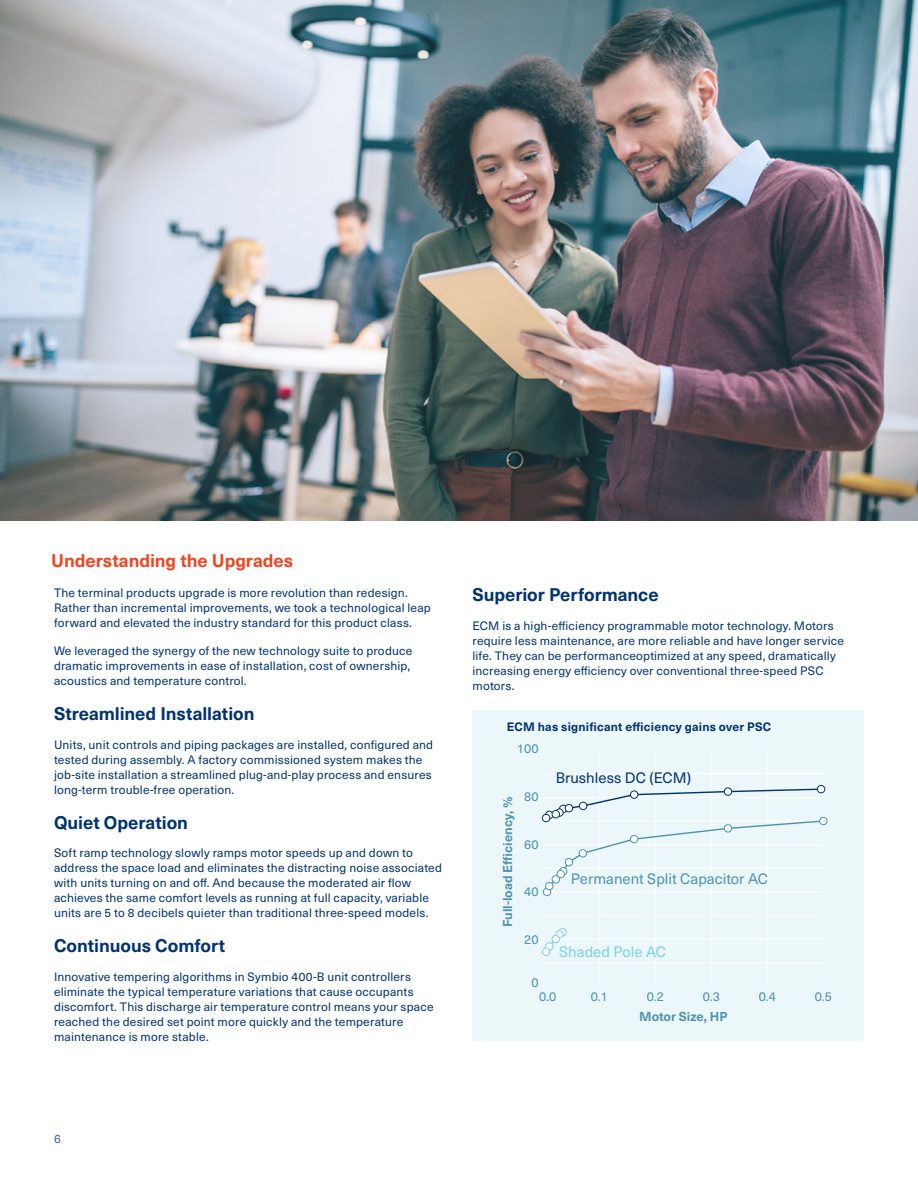
<style>
.page{position:relative;width:918px;height:1188px;background:#fff}
.page>*{position:absolute;margin:0;border:0;box-sizing:border-box;transform-origin:0 0}
.t1{font:700 18px "Neue Haas Unica W1 G";letter-spacing:-.005em;color:#023370}
.t2{font:700 18px "Neue Haas Unica W1 G";letter-spacing:-.005em;color:#ef4623}
.t3{font:14.85px "Neue Haas Unica W1 G";color:#4f93b1}
.t4{font:14.85px "Neue Haas Unica W1 G";color:#023370}
.t5{font:14.85px "Neue Haas Unica W1 G";color:#7cd1e8}
.t6{font:12.75px "Neue Haas Unica W1 G";color:#4f93b1}
.t7{font:700 12.75px "Neue Haas Unica W1 G";color:#4f93b1}
.t8{font:12px/15px "Neue Haas Unica W1 G";letter-spacing:.015em;color:#023370}
.t9{font:700 12px "Neue Haas Unica W1 G";letter-spacing:.015em;color:#023370}
.t10{font:12px "Neue Haas Unica W1 G";color:#406793}
</style>
<div class="page">
<img style="left:0;top:0;width:918px;height:521px">
<div style="left:472px;top:710px;width:392px;height:331px;background:#ecf7fa"></div>
<hr style="left:599px;top:750px;width:1px;height:237px;background:#fff">
<hr style="left:655px;top:750px;width:1px;height:237px;background:#fff">
<hr style="left:711px;top:750px;width:1px;height:237px;background:#fff">
<hr style="left:767px;top:750px;width:1px;height:237px;background:#fff">
<hr style="left:543px;top:963px;width:280px;height:1px;background:#fff">
<hr style="left:543px;top:939px;width:280px;height:1px;background:#fff">
<hr style="left:543px;top:915px;width:280px;height:1px;background:#fff">
<hr style="left:543px;top:892px;width:280px;height:1px;background:#fff">
<hr style="left:543px;top:868px;width:280px;height:1px;background:#fff">
<hr style="left:543px;top:844px;width:280px;height:1px;background:#fff">
<hr style="left:543px;top:821px;width:280px;height:1px;background:#fff">
<hr style="left:543px;top:797px;width:280px;height:1px;background:#fff">
<hr style="left:543px;top:773px;width:280px;height:1px;background:#fff">
<svg style="left:551px;top:937px;width:6px;height:11px"></svg>
<svg style="left:548px;top:820px;width:277px;height:68px"></svg>
<svg style="left:571px;top:788px;width:252px;height:22px"></svg>
<div style="left:724px;top:825px;width:8px;height:7px;background:#fff;border-radius:50%"></div>
<div style="left:724px;top:824px;width:8px;height:8px;border:1px solid #4f93b1;border-radius:50%"></div>
<div style="left:820px;top:817px;width:7px;height:8px;background:#fff;border-radius:50%"></div>
<div style="left:819px;top:817px;width:8px;height:8px;border:1px solid #4f93b1;border-radius:50%"></div>
<div style="left:630px;top:835px;width:8px;height:8px;background:#fff;border-radius:50%"></div>
<div style="left:630px;top:835px;width:8px;height:8px;border:1px solid #4f93b1;border-radius:50%"></div>
<div style="left:559px;top:868px;width:8px;height:7px;background:#fff;border-radius:50%"></div>
<div style="left:559px;top:867px;width:8px;height:8px;border:1px solid #4f93b1;border-radius:50%"></div>
<div style="left:557px;top:870px;width:7px;height:8px;background:#fff;border-radius:50%"></div>
<div style="left:557px;top:870px;width:8px;height:8px;border:1px solid #4f93b1;border-radius:50%"></div>
<div style="left:543px;top:888px;width:8px;height:8px;background:#fff;border-radius:50%"></div>
<div style="left:543px;top:888px;width:8px;height:8px;border:1px solid #4f93b1;border-radius:50%"></div>
<div style="left:546px;top:882px;width:7px;height:8px;background:#fff;border-radius:50%"></div>
<div style="left:545px;top:882px;width:8px;height:8px;border:1px solid #4f93b1;border-radius:50%"></div>
<div style="left:552px;top:876px;width:8px;height:7px;background:#fff;border-radius:50%"></div>
<div style="left:552px;top:875px;width:8px;height:8px;border:1px solid #4f93b1;border-radius:50%"></div>
<div style="left:565px;top:858px;width:8px;height:8px;background:#fff;border-radius:50%"></div>
<div style="left:565px;top:858px;width:8px;height:8px;border:1px solid #4f93b1;border-radius:50%"></div>
<div style="left:579px;top:850px;width:8px;height:7px;background:#fff;border-radius:50%"></div>
<div style="left:579px;top:849px;width:8px;height:8px;border:1px solid #4f93b1;border-radius:50%"></div>
<div style="left:545px;top:811px;width:8px;height:8px;border:1px solid #023370;border-radius:50%"></div>
<svg style="left:559px;top:805px;width:8px;height:8px"></svg>
<div style="left:559px;top:805px;width:8px;height:8px;border:1px solid #023370;border-radius:50%"></div>
<div style="left:555px;top:809px;width:9px;height:8px;border:1px solid #023370;border-radius:50%"></div>
<div style="left:552px;top:810px;width:7px;height:8px;background:#fff;border-radius:50%"></div>
<div style="left:552px;top:810px;width:8px;height:8px;border:1px solid #023370;border-radius:50%"></div>
<div style="left:542px;top:814px;width:8px;height:8px;background:#fff;border-radius:50%"></div>
<div style="left:542px;top:814px;width:8px;height:8px;border:1px solid #023370;border-radius:50%"></div>
<div style="left:565px;top:804px;width:8px;height:8px;background:#fff;border-radius:50%"></div>
<div style="left:565px;top:804px;width:8px;height:8px;border:1px solid #023370;border-radius:50%"></div>
<div style="left:579px;top:802px;width:8px;height:8px;background:#fff;border-radius:50%"></div>
<div style="left:579px;top:802px;width:8px;height:8px;border:1px solid #023370;border-radius:50%"></div>
<div style="left:630px;top:791px;width:8px;height:7px;background:#fff;border-radius:50%"></div>
<div style="left:630px;top:791px;width:8px;height:8px;border:1px solid #023370;border-radius:50%"></div>
<div style="left:724px;top:788px;width:8px;height:7px;background:#fff;border-radius:50%"></div>
<div style="left:724px;top:788px;width:8px;height:8px;border:1px solid #023370;border-radius:50%"></div>
<div style="left:817px;top:785px;width:8px;height:8px;background:#fff;border-radius:50%"></div>
<div style="left:817px;top:785px;width:8px;height:8px;border:1px solid #023370;border-radius:50%"></div>
<div style="left:559px;top:929px;width:7px;height:7px;background:#fff;border-radius:50%"></div>
<div style="left:558px;top:928px;width:9px;height:8px;border:1px solid #7cd1e8;border-radius:50%"></div>
<div style="left:546px;top:943px;width:7px;height:7px;background:#fff;border-radius:50%"></div>
<div style="left:545px;top:942px;width:8px;height:8px;border:1px solid #7cd1e8;border-radius:50%"></div>
<div style="left:542px;top:948px;width:8px;height:7px;background:#fff;border-radius:50%"></div>
<div style="left:542px;top:948px;width:8px;height:8px;border:1px solid #7cd1e8;border-radius:50%"></div>
<div style="left:556px;top:931px;width:7px;height:7px;background:#fff;border-radius:50%"></div>
<div style="left:555px;top:930px;width:9px;height:8px;border:1px solid #7cd1e8;border-radius:50%"></div>
<div style="left:552px;top:935px;width:7px;height:8px;background:#fff;border-radius:50%"></div>
<div style="left:552px;top:935px;width:8px;height:8px;border:1px solid #7cd1e8;border-radius:50%"></div>
<h1 class="t2" style="left:51px;top:547px;width:243px">Understanding the Upgrades</h1>
<p class="t8" style="left:54px;top:584px;width:378px">The terminal products upgrade is more revolution than redesign.<br>Rather than incremental improvements, we took a technological leap forward and elevated the industry standard for this product class.</p>
<p class="t8" style="left:54px;top:643px;width:360px">We leveraged the synergy of the new technology suite to produce dramatic improvements in ease of installation, cost of ownership, acoustics and temperature control.</p>
<h1 class="t1" style="left:54px;top:700px;width:202px">Streamlined Installation</h1>
<p class="t8" style="left:54px;top:736px;width:381px">Units, unit controls and piping packages are installed, configured and tested during assembly. A factory commissioned system makes the job-site installation a streamlined plug-and-play process and ensures long-term trouble-free operation.</p>
<h1 class="t1" style="left:54px;top:809px;width:136px">Quiet Operation</h1>
<p class="t8" style="left:54px;top:845px;width:390px">Soft ramp technology slowly ramps motor speeds up and down to address the space load and eliminates the distracting noise associated with units turning on and off. And because the moderated air flow achieves the same comfort levels as running at full capacity, variable units are 5 to 8 decibels quieter than traditional three-speed models.</p>
<h1 class="t1" style="left:54px;top:932px;width:173px">Continuous Comfort</h1>
<p class="t8" style="left:54px;top:969px;width:381px">Innovative tempering algorithms in Symbio 400-B unit controllers eliminate the typical temperature variations that cause occupants discomfort. This discharge air temperature control means your space reached the desired set point more quickly and the temperature maintenance is more stable.</p>
<h1 class="t1" style="left:472px;top:581px;width:188px">Superior Performance</h1>
<p class="t8" style="left:472px;top:617px;width:373px">ECM is a high-efficiency programmable motor technology. Motors require less maintenance, are more reliable and have longer service life. They can be performanceoptimized at any speed, dramatically increasing energy efficiency over conventional three-speed PSC motors.</p>
<p class="t9" style="left:507px;top:718px;width:266px">ECM has significant efficiency gains over PSC</p>
<p class="t6" style="left:517px;top:739px;width:23px">100</p>
<p class="t7" style="left:498px;top:927px;width:132px;rotate:-90deg">Full-load E ciency, %</p>
<p class="t6" style="left:524px;top:787px;width:16px">80</p>
<p class="t6" style="left:524px;top:835px;width:16px">60</p>
<p class="t6" style="left:524px;top:882px;width:16px">40</p>
<p class="t6" style="left:524px;top:930px;width:16px">20</p>
<p class="t6" style="left:531px;top:973px;width:9px">0</p>
<p class="t4" style="left:556px;top:767px;width:137px">Brushless DC (ECM)</p>
<p class="t3" style="left:571px;top:868px;width:199px">Permanent Split Capacitor AC</p>
<p class="t5" style="left:559px;top:940px;width:108px">Shaded Pole AC</p>
<p class="t6" style="left:539px;top:987px;width:19px">0.0</p>
<p class="t6" style="left:591px;top:987px;width:19px">0.1</p>
<p class="t6" style="left:647px;top:987px;width:19px">0.2</p>
<p class="t6" style="left:703px;top:987px;width:19px">0.3</p>
<p class="t6" style="left:759px;top:987px;width:19px">0.4</p>
<p class="t6" style="left:815px;top:987px;width:19px">0.5</p>
<p class="t7" style="left:639px;top:1007px;width:90px">Motor Size, HP</p>
<p class="t10" style="left:54px;top:1130px;width:8px">6</p>
</div>
